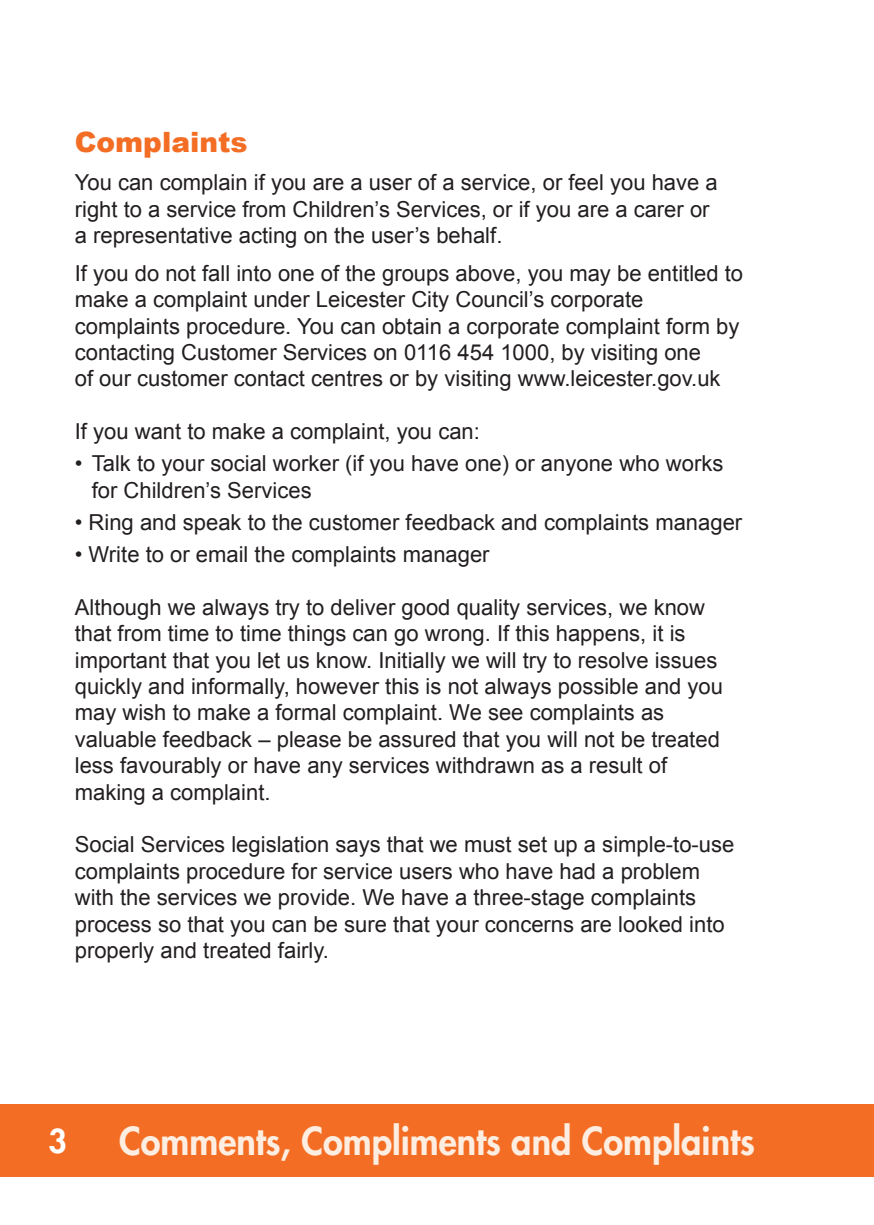
<style>
.page{position:relative;width:874px;height:1225px;background:#fff}
.page>*{position:absolute;margin:0;border:0;box-sizing:border-box;transform-origin:0 0}
.t1{font:800 37.6px "Futura Std";color:#feeee1;scale:.96 1}
.t2{font:800 32px "Futura Std";color:#fff}
.t3{font:900 28px "Arial";color:#f36e24}
.t4{font:22px "Arial";color:#231f20}
</style>
<div class="page">
<div style="left:0;top:1104px;width:873px;height:72px;background:#f36e24"></div>
<p class="t3" style="left:75px;top:127px;width:174px">Complaints</p>
<p class="t4" style="left:75px;top:168px;width:644px">You can complain if you are a user of a service, or feel you have a</p>
<p class="t4" style="left:75px;top:194px;width:636px">right to a service from Children’s Services, or if you are a carer or</p>
<p class="t4" style="left:75px;top:221px;width:429px">a representative acting on the user’s behalf.</p>
<p class="t4" style="left:75px;top:259px;width:669px">If you do not fall into one of the groups above, you may be entitled to</p>
<p class="t4" style="left:75px;top:285px;width:570px">make a complaint under Leicester City Council’s corporate</p>
<p class="t4" style="left:75px;top:311px;width:666px">complaints procedure. You can obtain a corporate complaint form by</p>
<p class="t4" style="left:75px;top:338px;width:627px">contacting Customer Services on 0116 454 1000, by visiting one</p>
<p class="t4" style="left:75px;top:364px;width:647px">of our customer contact centres or by visiting www.leicester.gov.uk</p>
<p class="t4" style="left:75px;top:417px;width:406px">If you want to make a complaint, you can:</p>
<p class="t4" style="left:75px;top:449px;width:649px">• Talk to your social worker (if you have one) or anyone who works</p>
<p class="t4" style="left:92px;top:475px;width:221px">for Children’s Services</p>
<p class="t4" style="left:75px;top:508px;width:668px">• Ring and speak to the customer feedback and complaints manager</p>
<p class="t4" style="left:75px;top:540px;width:416px">• Write to or email the complaints manager</p>
<p class="t4" style="left:75px;top:592px;width:631px">Although we always try to deliver good quality services, we know</p>
<p class="t4" style="left:75px;top:619px;width:612px">that from time to time things can go wrong. If this happens, it is</p>
<p class="t4" style="left:75px;top:645px;width:643px">important that you let us know. Initially we will try to resolve issues</p>
<p class="t4" style="left:75px;top:672px;width:649px">quickly and informally, however this is not always possible and you</p>
<p class="t4" style="left:75px;top:698px;width:590px">may wish to make a formal complaint. We see complaints as</p>
<p class="t4" style="left:75px;top:724px;width:646px">valuable feedback – please be assured that you will not be treated</p>
<p class="t4" style="left:75px;top:751px;width:593px">less favourably or have any services withdrawn as a result of</p>
<p class="t4" style="left:75px;top:777px;width:197px">making a complaint.</p>
<p class="t4" style="left:75px;top:830px;width:661px">Social Services legislation says that we must set up a simple-to-use</p>
<p class="t4" style="left:75px;top:856px;width:626px">complaints procedure for service users who have had a problem</p>
<p class="t4" style="left:75px;top:883px;width:622px">with the services we provide. We have a three-stage complaints</p>
<p class="t4" style="left:75px;top:909px;width:651px">process so that you can be sure that your concerns are looked into</p>
<p class="t4" style="left:75px;top:936px;width:255px">properly and treated fairly.</p>
<p class="t2" style="left:48px;top:1121px;width:20px">3</p>
<p class="t1" style="left:119px;top:1117px;width:663px">Comments, Compliments and Complaints</p>
</div>
